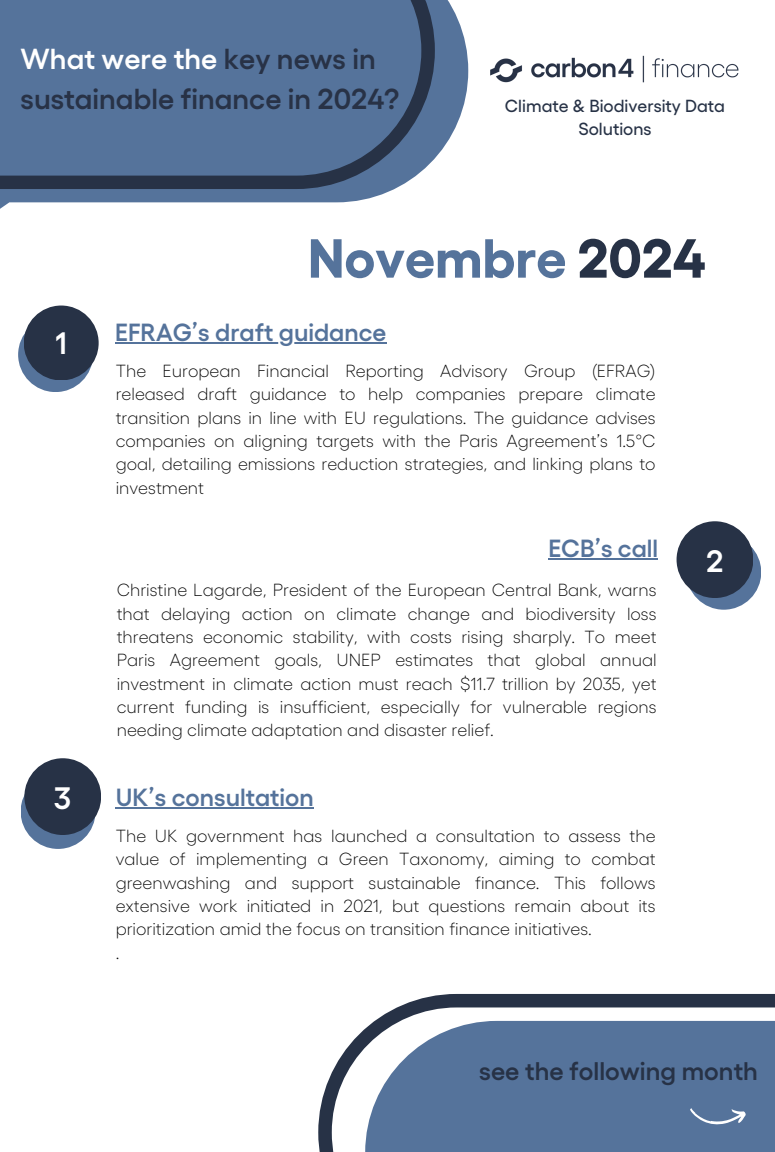
<style>
.page{position:relative;width:775px;height:1152px;background:#fff}
.page>*{position:absolute;margin:0;border:0;box-sizing:border-box;transform-origin:0 0}
.t1{font:700 54.75px "Gellix";letter-spacing:-.005em;color:#55739b}
.t2{font:600 31px "Gellix";color:#fff}
.t3{font:600 29px/39.5px "Gellix";color:#283246}
.t4{font:600 25.5px "Gellix";color:#273246}
.t5{font:600 24.75px "Gellix";color:#55739b}
.t6{font:300 17.5px/23.2px "Gellix";color:#000;text-align:justify}
.t7{font:500 17.5px/23.2px "Gellix";color:#273246;text-align:center}
.s1{color:#fff}
.s2{color:#273246}
</style>
<div class="page">
<svg style="left:318px;top:993px;width:456px;height:158px;fill:#55739b"></svg>
<svg style="left:689px;top:1107px;width:57px;height:17px"></svg>
<div style="left:18px;top:317px;width:75px;height:75px;background:#55739b;border-radius:50%"></div>
<div style="left:24px;top:305px;width:75px;height:75px;background:#273246;border-radius:50%"></div>
<div style="left:686px;top:534px;width:75px;height:75px;background:#55739b;border-radius:50%"></div>
<div style="left:676px;top:521px;width:77px;height:77px;background:#273246;border-radius:50%"></div>
<div style="left:21px;top:774px;width:74px;height:74px;background:#55739b;border-radius:50%"></div>
<div style="left:24px;top:758px;width:77px;height:76px;background:#273246;border-radius:50%"></div>
<svg style="left:435px;top:0;width:33px;height:158px;fill:#55739b"></svg>
<svg style="left:0;top:0;width:435px;height:209px;background:#597498"></svg>
<hr style="left:116px;top:807px;width:198px;height:2px;background:#55739b">
<hr style="left:548px;top:558px;width:110px;height:2px;background:#55739b">
<hr style="left:115px;top:342px;width:271px;height:2px;background:#55739b">
<img style="left:490px;top:55px;width:249px;height:28px">
<p class="t3" style="left:21px;top:37px;width:380px"><span class="s1">What were the</span> key news in sustainable finance in 2024?</p>
<h3 class="t7" style="left:505px;top:93px;width:221px">Climate &amp; Biodiversity Data<br>Solutions</h3>
<h2 class="t2" style="left:55px;top:322px;width:13px">1</h2>
<h1 class="t2" style="left:54px;top:777px;width:18px">3</h1>
<h4 class="t2" style="left:52px;top:790px;width:13px">1</h4>
<p class="t1" style="left:308px;top:221px;width:399px">Novembre <span class="s2">2024</span></p>
<p class="t5" style="left:115px;top:315px;width:273px">EFRAG’s draft guidance</p>
<p class="t6" style="left:116px;top:358px;width:541px">The European Financial Reporting Advisory Group (EFRAG) released draft guidance to help companies prepare climate transition plans in line with EU regulations. The guidance advises companies on aligning targets with the Paris Agreement’s 1.5°C goal, detailing emissions reduction strategies, and linking plans to investment</p>
<p class="t5" style="left:548px;top:531px;width:111px">ECB’s call</p>
<h3 class="t6" style="left:117px;top:577px;width:541px">Christine Lagarde, President of the European Central Bank, warns that delaying action on climate change and biodiversity loss threatens economic stability, with costs rising sharply. To meet Paris Agreement goals, UNEP estimates that global annual investment in climate action must reach $11.7 trillion by 2035, yet current funding is insufficient, especially for vulnerable regions needing climate adaptation and disaster relief.</h3>
<p class="t5" style="left:116px;top:780px;width:199px">UK’s consultation</p>
<p class="t6" style="left:116px;top:823px;width:541px">The UK government has launched a consultation to assess the value of implementing a Green Taxonomy, aiming to combat greenwashing and support sustainable finance. This follows extensive work initiated in 2021, but questions remain about its prioritization amid the focus on transition finance initiatives.</p>
<h3 class="t6" style="left:116px;top:939px;width:5px">.</h3>
<p class="t2" style="left:706px;top:540px;width:19px">2</p>
<p class="t2" style="left:717px;top:551px;width:13px">1</p>
<p class="t4" style="left:479px;top:1054px;width:280px">see the following month</p>
</div>
